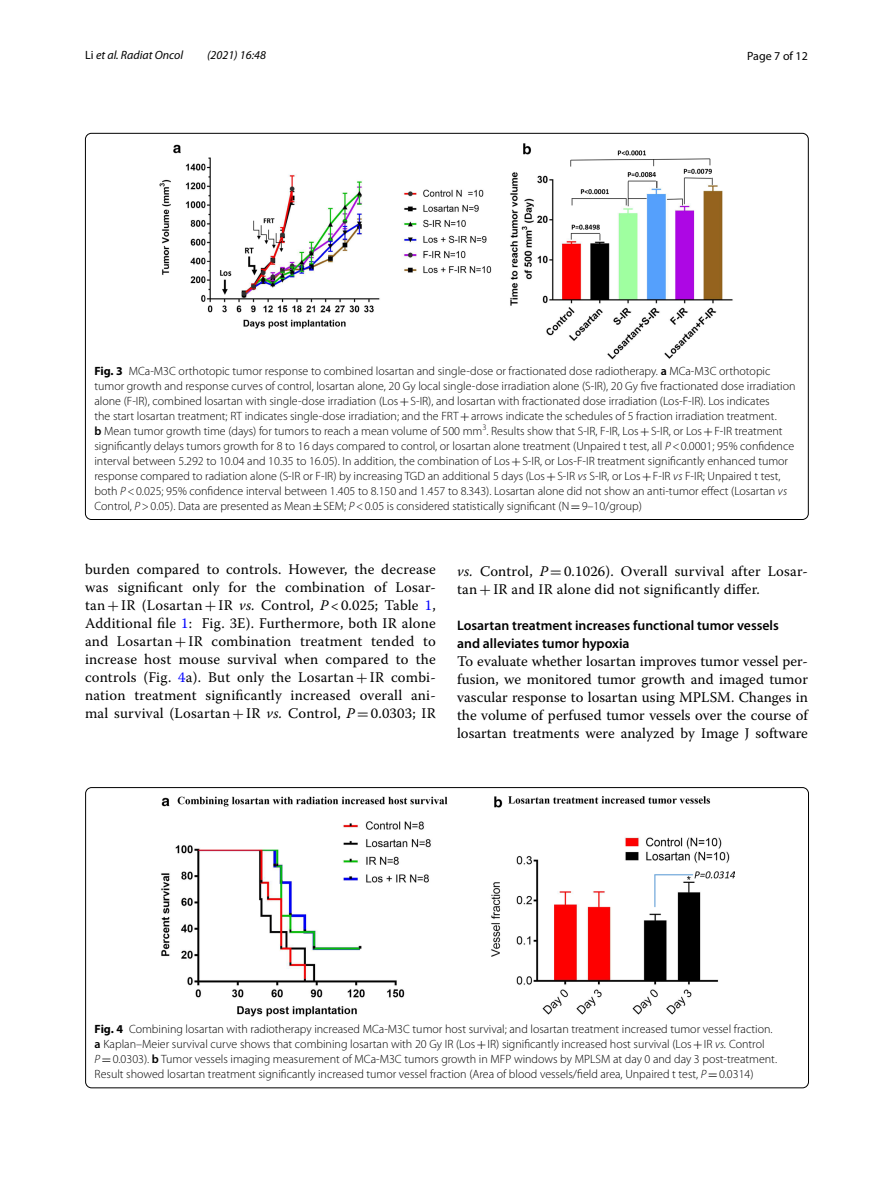
<style>
.page{position:relative;width:893px;height:1187px;background:#fff}
.page>*{position:absolute;margin:0;border:0;box-sizing:border-box;transform-origin:0 0}
.t1{font:14.7px/18px "Warnock Pro";letter-spacing:.015em;color:#000;text-align:justify}
.t2{font:600 13.8px/18px "Myriad Pro";color:#000}
.t3{font:300 12px/15px "Myriad Pro";color:#000}
.t4{font:italic 12px "Myriad Pro";color:#000}
.t5{font:12px "Myriad Pro";color:#000}
.s1{font-style:normal}
.s2{font-weight:700}
.s3{font-weight:600}
.s4{font-family:"MTSY";font-weight:400}
.s5{font-style:italic}
.s6{font-family:"MTSY"}
.s7{color:#00f}
</style>
<div class="page">
<img style="left:160px;top:143px;width:573px;height:216px">
<img style="left:161px;top:796px;width:573px;height:221px">
<p class="t4" style="left:85px;top:48px;width:100px"><span class="s1">Li</span> et al. Radiat Oncol</p>
<p class="t4" style="left:207px;top:48px;width:60px">(2021) 16:48</p>
<p class="t5" style="left:747px;top:48px;width:62px">Page 7 of 12</p>
<p class="t3" style="left:94px;top:363px;width:703px"><span class="s2">Fig. 3</span> MCa-M3C orthotopic tumor response to combined losartan and single-dose or fractionated dose radiotherapy. <span class="s3">a</span> MCa-M3C orthotopic tumor growth and response curves of control, losartan alone, 20 Gy local single-dose irradiation alone (S-IR), 20 Gy five fractionated dose irradiation alone (F-IR), combined losartan with single-dose irradiation (Los<span class="s4">+</span>S-IR), and losartan with fractionated dose irradiation (Los-F-IR). Los indicates<br>the start losartan treatment; RT indicates single-dose irradiation; and the FRT<span class="s4">+</span>arrows indicate the schedules of 5 fraction irradiation treatment.<br><span class="s3">b</span> Mean tumor growth time (days) for tumors to reach a mean volume of 500 mm<sup>3</sup>. Results show that S-IR, F-IR, Los<span class="s4">+</span>S-IR, or Los<span class="s4">+</span>F-IR treatment significantly delays tumors growth for 8 to 16 days compared to control, or losartan alone treatment (Unpaired t test, all <span class="s5">P</span>&lt;0.0001; 95% confidence interval between 5.292 to 10.04 and 10.35 to 16.05). In addition, the combination of Los<span class="s4">+</span>S-IR, or Los-F-IR treatment significantly enhanced tumor response compared to radiation alone (S-IR or F-IR) by increasing TGD an additional 5 days (Los<span class="s4">+</span>S-IR <span class="s5">vs</span> S-IR, or Los<span class="s4">+</span>F-IR <span class="s5">vs</span> F-IR; Unpaired t test, both <span class="s5">P</span>&lt;0.025; 95% confidence interval between 1.405 to 8.150 and 1.457 to 8.343). Losartan alone did not show an anti-tumor effect (Losartan <span class="s5">vs </span>Control, <span class="s5">P</span>&gt;0.05). Data are presented as Mean<span class="s4">±</span>SEM; <span class="s5">P</span>&lt;0.05 is considered statistically significant (N<span class="s4">=</span>9–10/group)</p>
<p class="t1" style="left:85px;top:560px;width:352px">burden compared to controls. However, the decrease was significant only for the combination of Losar&shy;tan<span class="s6">+</span>IR (Losartan<span class="s6">+</span>IR <span class="s5">vs.</span> Control, <span class="s5">P</span> &lt; 0.025; Table <span class="s7">1</span>, Additional file <span class="s7">1</span>: Fig. 3E). Furthermore, both IR alone and Losartan<span class="s6">+</span>IR combination treatment tended to increase host mouse survival when compared to the controls (Fig. <span class="s7">4</span>a). But only the Losartan<span class="s6">+</span>IR combi&shy;nation treatment significantly increased overall ani&shy;mal survival (Losartan<span class="s6">+</span>IR <span class="s5">vs.</span> Control, <span class="s5">P</span><span class="s6">=</span>0.0303; IR</p>
<p class="t1" style="left:457px;top:562px;width:352px"><span class="s5">vs.</span> Control, <span class="s5">P</span><span class="s6">=</span>0.1026). Overall survival after Losar&shy;tan<span class="s6">+</span>IR and IR alone did not significantly differ.</p>
<p class="t2" style="left:457px;top:616px;width:323px">Losartan treatment increases functional tumor vessels and alleviates tumor hypoxia</p>
<p class="t1" style="left:457px;top:652px;width:352px">To evaluate whether losartan improves tumor vessel per&shy;fusion, we monitored tumor growth and imaged tumor vascular response to losartan using MPLSM. Changes in the volume of perfused tumor vessels over the course of losartan treatments were analyzed by Image J software</p>
<p class="t3" style="left:95px;top:1021px;width:684px"><span class="s2">Fig. 4</span> Combining losartan with radiotherapy increased MCa-M3C tumor host survival; and losartan treatment increased tumor vessel fraction. <span class="s3">a</span> Kaplan–Meier survival curve shows that combining losartan with 20 Gy IR (Los<span class="s4">+</span>IR) significantly increased host survival (Los<span class="s4">+</span>IR <span class="s5">vs.</span> Control <span class="s5">P</span><span class="s4">=</span>0.0303). <span class="s3">b</span> Tumor vessels imaging measurement of MCa-M3C tumors growth in MFP windows by MPLSM at day 0 and day 3 post-treatment.<br>Result showed losartan treatment significantly increased tumor vessel fraction (Area of blood vessels/field area, Unpaired t test, <span class="s5">P</span><span class="s4">=</span>0.0314)</p>
</div>
